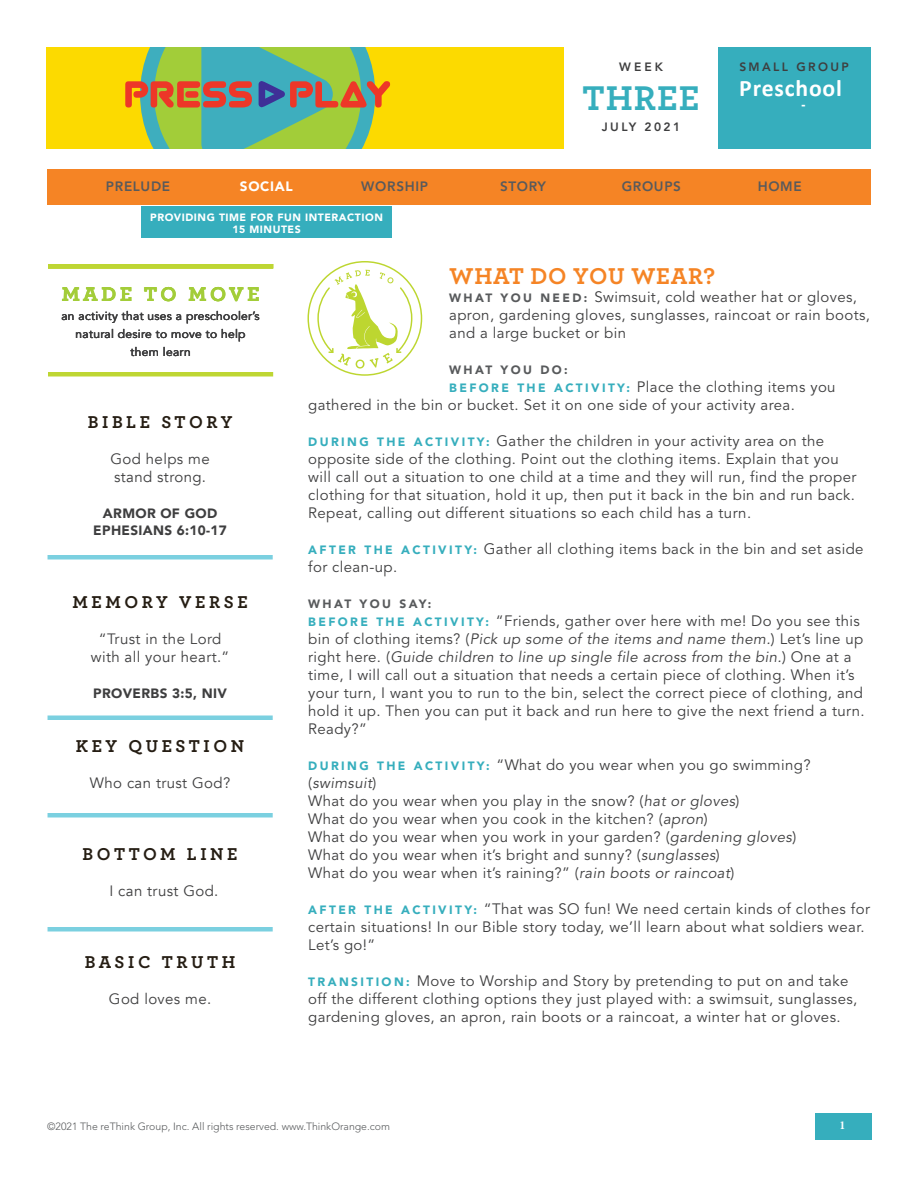
<style>
.page{position:relative;width:918px;height:1188px;background:#fff}
.page>*{position:absolute;margin:0;border:0;box-sizing:border-box;transform-origin:0 0}
.t1{font:700 36px "Archer Pro";letter-spacing:.025em;color:#36aebd}
.t2{font:700 24px "Archer Pro";letter-spacing:.025em;color:#f58425}
.t3{font:700 23.7px "Calibri";letter-spacing:.03em;color:#fff}
.t4{font:700 21px "Archer Pro";letter-spacing:.165em;color:#a3cd39}
.t5{font:700 18px "Archer Pro";letter-spacing:.2em;color:#251d13}
.t6{font:15px/18px "Avenir LT Std";letter-spacing:.025em;color:#3e3e3f}
.t7{font:15px/18px "Avenir";letter-spacing:.025em;color:#3e3e3f}
.t8{font:900 13.5px/18px "Avenir";letter-spacing:.025em;color:#3e3e3f;text-align:center}
.t9{font:800 13.5px "Avenir LT Std";letter-spacing:.05em;color:#585a5c}
.t10{font:900 13.5px "Avenir LT Std";letter-spacing:.05em;color:#fff}
.Paragraph_Style_1{font:12px/18px "Avenir LT Std";letter-spacing:.025em;color:#3e3e3f;text-align:center}
.t11{font:800 12px "Avenir LT Std";letter-spacing:.2em;color:#3e3e3f}
.t12{font:900 12px "Avenir LT Std";letter-spacing:.2em;color:#585a5c}
.t13{font:700 12px "Minion Pro";color:#fff}
.t14{font:300 10.5px "Avenir LT Std";color:#585a5c}
.t15{font:900 10.5px/12px "Avenir LT Std";letter-spacing:.05em;color:#fff;text-align:center}
.s1{font-weight:900;font-size:12px;color:#585a5c}
.s2{font-weight:900;font-size:12px;color:#36aebd}
.s3{font-style:italic}
</style>
<div class="page">
<div style="left:46px;top:47px;width:612px;height:102px;background:#fcda00"></div>
<svg style="left:125px;top:47px;width:265px;height:102px;background:#8dac66"></svg>
<div style="left:717px;top:47px;width:154px;height:102px;background:#36aebd"></div>
<div style="left:564px;top:44px;width:153px;height:108px;background:#fff"></div>
<div style="left:48px;top:555px;width:225px;height:5px;background:#7bd0e0"></div>
<hr style="left:48px;top:716px;width:225px;height:4px;background:#7bd0e0">
<div style="left:48px;top:813px;width:225px;height:5px;background:#7bd0e0"></div>
<div style="left:48px;top:927px;width:225px;height:5px;background:#7bd0e0"></div>
<div style="left:141px;top:206px;width:251px;height:32px;background:#36aebd"></div>
<div style="left:47px;top:170px;width:824px;height:36px;background:#f58425"></div>
<div style="left:815px;top:1113px;width:57px;height:27px;background:#36aebd"></div>
<svg style="left:308px;top:261px;width:114px;height:115px"></svg>
<hr style="left:48px;top:372px;width:225px;height:4px;background:#bed633">
<hr style="left:48px;top:264px;width:225px;height:4px;background:#bed633">
<p class="t11" style="left:619px;top:59px;width:45px">WEEK</p>
<h1 class="t1" style="left:583px;top:69px;width:118px">THREE</h1>
<p class="t11" style="left:602px;top:120px;width:80px">JULY 2021</p>
<p class="t11" style="left:739px;top:59px;width:111px">SMALL GROUP</p>
<h3 class="t3" style="left:739px;top:72px;width:104px">Preschool</h3>
<p class="t10" style="left:802px;top:96px;width:5px">-</p>
<p class="t9" style="left:106px;top:178px;width:66px">PRELUDE</p>
<p class="t10" style="left:240px;top:178px;width:54px">SOCIAL</p>
<p class="t9" style="left:361px;top:178px;width:68px">WORSHIP</p>
<p class="t9" style="left:500px;top:178px;width:47px">STORY</p>
<p class="t9" style="left:622px;top:178px;width:61px">GROUPS</p>
<p class="t9" style="left:758px;top:178px;width:46px">HOME</p>
<p class="t15" style="left:150px;top:211px;width:234px">PROVIDING TIME FOR FUN INTERACTION<br>15 MINUTES</p>
<p class="t4" style="left:62px;top:278px;width:199px">MADE TO MOVE</p>
<p class="Paragraph_Style_1" style="left:61px;top:307px;width:200px">an activity that uses a preschooler’s natural desire to move to help them learn</p>
<p class="t5" style="left:88px;top:407px;width:146px">BIBLE STORY</p>
<p class="t7" style="left:111px;top:450px;width:101px">God helps me stand strong.</p>
<p class="t8" style="left:93px;top:503px;width:135px">ARMOR OF GOD<br>EPHESIANS 6:10-17</p>
<p class="t5" style="left:72px;top:587px;width:177px">MEMORY VERSE</p>
<p class="t7" style="left:91px;top:630px;width:140px;text-align:center">“Trust in the Lord with all your heart.”</p>
<p class="t8" style="left:93px;top:683px;width:135px">PROVERBS 3:5, NIV</p>
<p class="t5" style="left:76px;top:731px;width:170px">KEY QUESTION</p>
<p class="t7" style="left:90px;top:774px;width:142px">Who can trust God?</p>
<p class="t5" style="left:83px;top:839px;width:156px">BOTTOM LINE</p>
<p class="t7" style="left:109px;top:882px;width:111px">I can trust God.</p>
<p class="t5" style="left:85px;top:947px;width:152px">BASIC TRUTH</p>
<p class="t7" style="left:109px;top:990px;width:104px">God loves me.</p>
<p class="t2" style="left:449px;top:257px;width:268px">WHAT DO YOU WEAR?</p>
<p class="t6" style="left:449px;top:288px;width:422px"><span class="s1">W H AT Y O U N E E D :</span> Swimsuit, cold weather hat or gloves, apron, gardening gloves, sunglasses, raincoat or rain boots, and a large bucket or bin</p>
<p class="t12" style="left:449px;top:362px;width:120px">WHAT YOU DO:</p>
<p class="t6" style="left:308px;top:378px;width:529px;text-indent:141px"><span class="s2">BEFORE THE ACTIVIT Y:</span> Place the clothing items you gathered in the bin or bucket. Set it on one side of your activity area.</p>
<p class="t6" style="left:308px;top:432px;width:550px"><span class="s2">D U R I N G T H E A C T I V I T Y:</span> Gather the children in your activity area on the opposite side of the clothing. Point out the clothing items. Explain that you will call out a situation to one child at a time and they will run, find the proper clothing for that situation, hold it up, then put it back in the bin and run back.<br>Repeat, calling out different situations so each child has a turn.</p>
<p class="t6" style="left:308px;top:540px;width:557px"><span class="s2">A F T E R T H E A C T I V I T Y:</span> Gather all clothing items back in the bin and set aside for clean-up.</p>
<p class="t12" style="left:308px;top:596px;width:125px">WHAT YOU SAY:</p>
<p class="t6" style="left:308px;top:612px;width:558px"><span class="s2">B E F O R E T H E A C T I V I T Y:</span> “Friends, gather over here with me! Do you see this bin of clothing items? (<span class="s3">Pick up some of the items and name them.</span>) Let’s line up right here. (<span class="s3">Guide children to line up single file across from the bin.</span>) One at a time, I will call out a situation that needs a certain piece of clothing. When it’s your turn, I want you to run to the bin, select the correct piece of clothing, and hold it up. Then you can put it back and run here to give the next friend a turn.<br>Ready?”</p>
<p class="t6" style="left:308px;top:756px;width:504px"><span class="s2">D U R I N G T H E A C T I V I T Y:</span> “What do you wear when you go swimming? (<span class="s3">swimsuit</span>)</p>
<p class="t6" style="left:308px;top:792px;width:433px">What do you wear when you play in the snow? (<span class="s3">hat or gloves</span>)</p>
<p class="t6" style="left:308px;top:810px;width:401px">What do you wear when you cook in the kitchen? (<span class="s3">apron</span>)</p>
<p class="t6" style="left:308px;top:828px;width:489px">What do you wear when you work in your garden? (<span class="s3">gardening gloves</span>)</p>
<p class="t6" style="left:308px;top:846px;width:413px">What do you wear when it’s bright and sunny? (<span class="s3">sunglasses</span>)</p>
<p class="t6" style="left:308px;top:864px;width:428px">What do you wear when it’s raining?” (<span class="s3">rain boots or raincoat</span>)</p>
<p class="t6" style="left:308px;top:900px;width:563px"><span class="s2">A F T E R T H E A C T I V I T Y:</span> “That was SO fun! We need certain kinds of clothes for certain situations! In our Bible story today, we’ll learn about what soldiers wear.<br>Let’s go!”</p>
<p class="t6" style="left:308px;top:972px;width:551px"><span class="s2">T R A N S I T I O N :</span> Move to Worship and Story by pretending to put on and take off the different clothing options they just played with: a swimsuit, sunglasses, gardening gloves, an apron, rain boots or a raincoat, a winter hat or gloves.</p>
<p class="t14" style="left:47px;top:1120px;width:344px">©2021 The reThink Group, Inc. All rights reserved. www.ThinkOrange.com</p>
<p class="t13" style="left:840px;top:1116px;width:7px">1</p>
</div>
